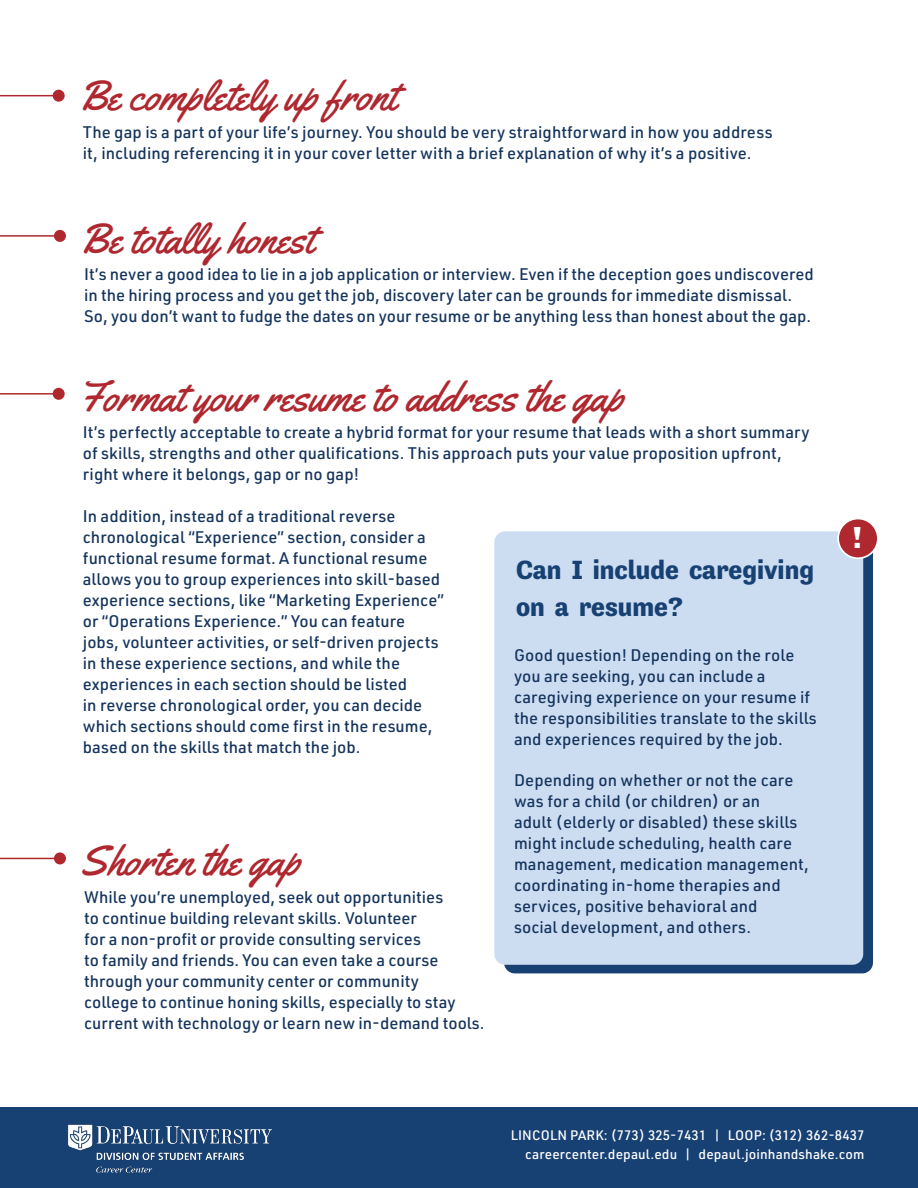
<style>
.page{position:relative;width:918px;height:1188px;background:#fff}
.page>*{position:absolute;margin:0;border:0;box-sizing:border-box;transform-origin:0 0}
.t1{font:42px "Yellowtail";color:#af282f}
.t2{font:900 31.05px "Tenso";color:#fff}
.t3{font:700 27px/36.9px "Tenso";color:#184173}
.t4{font:500 16.5px/21px "URWDIN";letter-spacing:.005em;color:#16355d}
.t5{font:500 13.5px/19.2px "URWDIN";letter-spacing:.01em;color:#fff;text-align:right}
.t6{font:12px/19.2px "Montserrat";letter-spacing:.01em;color:#fff}
.s1{font-weight:600}
</style>
<div class="page">
<div style="left:504px;top:540px;width:369px;height:433px;background:#184173;border-radius:11px"></div>
<div style="left:494px;top:531px;width:369px;height:434px;background:#ccddf2;border-radius:11px"></div>
<hr style="left:0;top:95px;width:59px;height:1px;background:#af282f">
<div style="left:53px;top:90px;width:12px;height:12px;background:#af282f;border-radius:50%"></div>
<hr style="left:0;top:235px;width:60px;height:2px;background:#af282f">
<div style="left:54px;top:230px;width:12px;height:12px;background:#af282f;border-radius:50%"></div>
<hr style="left:0;top:393px;width:59px;height:2px;background:#af282f">
<div style="left:53px;top:388px;width:12px;height:12px;background:#af282f;border-radius:50%"></div>
<hr style="left:0;top:858px;width:60px;height:1px;background:#af282f">
<div style="left:54px;top:852px;width:12px;height:12px;background:#af282f;border-radius:50%"></div>
<div style="left:838px;top:519px;width:40px;height:39px;background:#af282f;border-radius:50%"></div>
<div style="left:837px;top:518px;width:42px;height:41px;border:2px solid #fff;border-radius:50%"></div>
<div style="left:0;top:1107px;width:918px;height:81px;background:#184173"></div>
<img style="left:68px;top:1124px;width:204px;height:49px">
<h1 class="t1" style="left:78px;top:69px;width:320px">Be completely up front</h1>
<p class="t4" style="left:83px;top:121px;width:691px">The gap is a part of your life’s journey. You should be very straightforward in how you address it, including referencing it in your cover letter with a brief explanation of why it’s a positive.</p>
<h1 class="t1" style="left:80px;top:212px;width:236px">Be totally honest</h1>
<p class="t4" style="left:84px;top:263px;width:731px">It’s never a good idea to lie in a job application or interview. Even if the deception goes undiscovered in the hiring process and you get the job, discovery later can be grounds for immediate dismissal.<br>So, you don’t want to fudge the dates on your resume or be anything less than honest about the gap.</p>
<h1 class="t1" style="left:78px;top:370px;width:547px">Format your resume to address the gap</h1>
<p class="t4" style="left:83px;top:421px;width:728px">It’s perfectly acceptable to create a hybrid format for your resume that leads with a short summary of skills, strengths and other qualifications. This approach puts your value proposition upfront, right where it belongs, gap or no gap!</p>
<p class="t4" style="left:83px;top:505px;width:363px">In addition, instead of a traditional reverse chronological “Experience” section, consider a functional resume format. A functional resume allows you to group experiences into skill-based experience sections, like “Marketing Experience” or “Operations Experience.” You can feature jobs, volunteer activities, or self-driven projects in these experience sections, and while the experiences in each section should be listed<br>in reverse chronological order, you can decide which sections should come first in the resume, based on the skills that match the job.</p>
<h3 class="t3" style="left:516px;top:552px;width:300px">Can I include caregiving on a resume?</h3>
<p class="t4" style="left:514px;top:644px;width:304px">Good question! Depending on the role you are seeking, you can include a caregiving experience on your resume if the responsibilities translate to the skills and experiences required by the job.</p>
<p class="t4" style="left:514px;top:769px;width:296px">Depending on whether or not the care was for a child (or children) or an<br>adult (elderly or disabled) these skills might include scheduling, health care management, medication management, coordinating in-home therapies and services, positive behavioral and<br>social development, and others.</p>
<h1 class="t1" style="left:80px;top:834px;width:222px">Shorten the gap</h1>
<p class="t4" style="left:84px;top:886px;width:402px">While you’re unemployed, seek out opportunities<br>to continue building relevant skills. Volunteer<br>for a non-profit or provide consulting services<br>to family and friends. You can even take a course through your community center or community<br>college to continue honing skills, especially to stay current with technology or learn new in-demand tools.</p>
<h2 class="t2" style="left:853px;top:519px;width:10px">!</h2>
<p class="t5" style="left:511px;top:1125px;width:355px">LINCOLN PARK: (773) 325-7431 | LOOP: (312) 362-8437 careercenter.depaul.edu | depaul.joinhandshake.com</p>
<p class="t6" style="left:534px;top:1128px;width:332px"><span class="s1">LINCOLN PARK:</span> (773) 325-7431 | <span class="s1">LOOP:</span> (312) 362-8437 careercenter.depaul.edu | depaul.joinhandshake.com</p>
</div>
